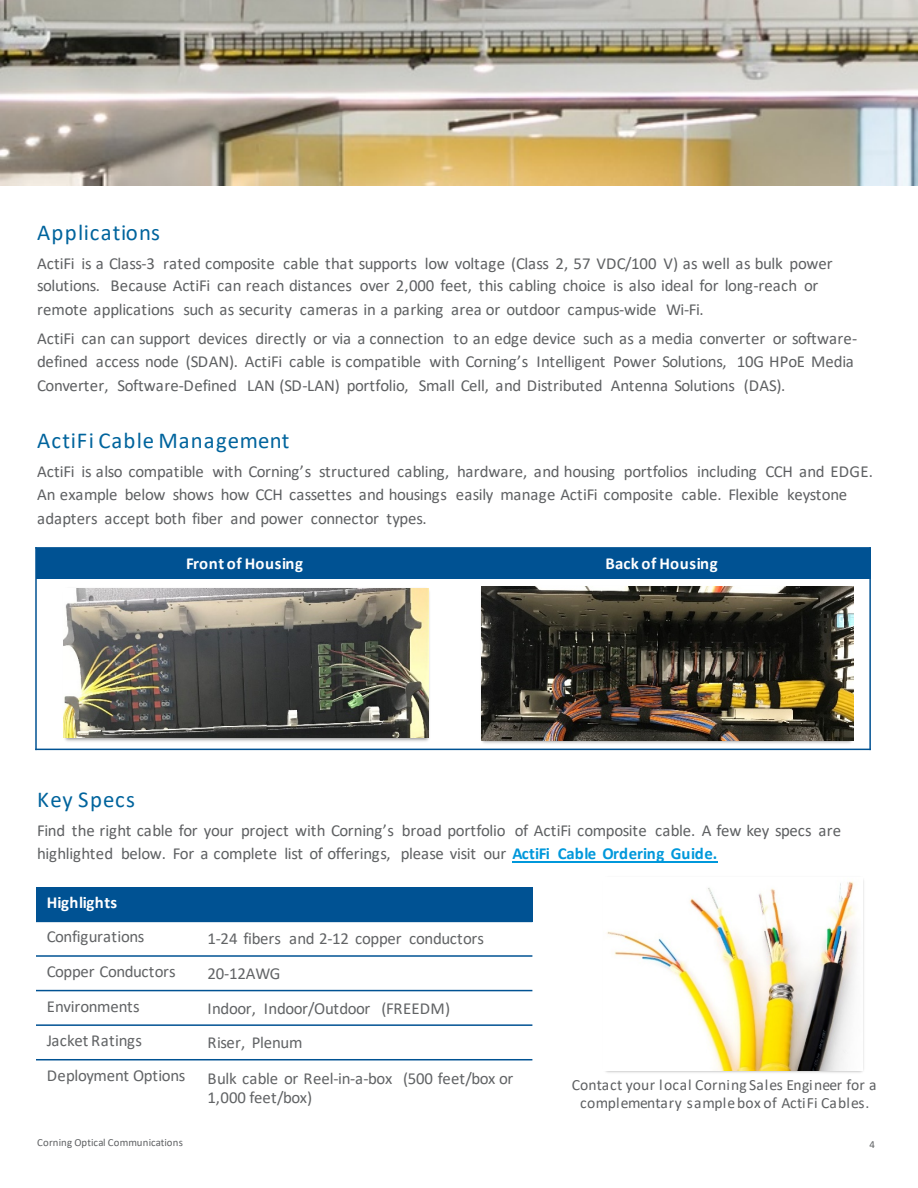
<style>
.page{position:relative;width:918px;height:1188px;background:#fff}
.page>*{position:absolute;margin:0;border:0;box-sizing:border-box;transform-origin:0 0}
.t1{font:22.8px "Calibri";letter-spacing:.045em;color:#00649d}
.t2{font:16.8px/23.4px "Calibri";letter-spacing:-.015em;color:#5e6062}
.t3{font:16.8px/19.2px "Calibri";letter-spacing:-.015em;color:#616365}
.t4{font:700 16.8px "Calibri";letter-spacing:.025em;color:#fff}
.t5{font:16.8px "Calibri";letter-spacing:.005em;color:#616365}
.t6{font:15.6px/18px "Calibri";letter-spacing:.015em;color:#5e6062;text-align:center}
.t7{font:10.8px "Calibri";letter-spacing:.02em;color:#5e6062}
.s1{font-weight:700;color:#0098db}
</style>
<div class="page">
<div style="left:36px;top:548px;width:417px;height:30px;background:#005293"></div>
<div style="left:453px;top:548px;width:417px;height:30px;background:#005293"></div>
<hr style="left:35px;top:547px;width:2px;height:203px;background:#005293">
<hr style="left:869px;top:547px;width:2px;height:203px;background:#005293">
<hr style="left:35px;top:547px;width:836px;height:2px;background:#005293">
<hr style="left:35px;top:749px;width:836px;height:1px;background:#005293">
<img style="left:0;top:0;width:918px;height:186px">
<div style="left:36px;top:887px;width:496px;height:34px;background:#005293"></div>
<hr style="left:36px;top:921px;width:496px;height:1px;background:#005293">
<hr style="left:36px;top:955px;width:496px;height:2px;background:#005293">
<hr style="left:36px;top:990px;width:496px;height:1px;background:#005293">
<hr style="left:36px;top:1024px;width:496px;height:2px;background:#005293">
<hr style="left:36px;top:1059px;width:496px;height:1px;background:#005293">
<img style="left:605px;top:880px;width:258px;height:190px">
<hr style="left:512px;top:861px;width:206px;height:1px;background:#0098db">
<img style="left:63px;top:588px;width:367px;height:154px">
<img style="left:64px;top:588px;width:364px;height:150px">
<img style="left:481px;top:586px;width:373px;height:158px">
<img style="left:481px;top:587px;width:372px;height:153px">
<p class="t1" style="left:37px;top:216px;width:124px">Applications</p>
<p class="t2" style="left:37px;top:251px;width:797px">ActiFi is a Class-3 rated composite cable that supports low voltage (Class 2, 57 VDC/100 V) as well as bulk power solutions. Because ActiFi can reach distances over 2,000 feet, this cabling choice is also ideal for long-reach or remote applications such as security cameras in a parking area or outdoor campus-wide Wi-Fi.</p>
<p class="t2" style="left:37px;top:326px;width:821px">ActiFi can can support devices directly or via a connection to an edge device such as a media converter or software&shy;defined access node (SDAN). ActiFi cable is compatible with Corning’s Intelligent Power Solutions, 10G HPoE Media<br>Converter, Software-Defined LAN (SD-LAN) portfolio, Small Cell, and Distributed Antenna Solutions (DAS).</p>
<p class="t1" style="left:37px;top:425px;width:254px">ActiFi Cable Management</p>
<p class="t2" style="left:37px;top:459px;width:837px">ActiFi is also compatible with Corning’s structured cabling, hardware, and housing portfolios including CCH and EDGE.<br>An example below shows how CCH cassettes and housings easily manage ActiFi composite cable. Flexible keystone adapters accept both fiber and power connector types.</p>
<p class="t4" style="left:186px;top:551px;width:119px">Front of Housing</p>
<p class="t4" style="left:605px;top:551px;width:114px">Back of Housing</p>
<p class="t1" style="left:37px;top:784px;width:99px">Key Specs</p>
<p class="t2" style="left:37px;top:819px;width:805px;line-height:22.8px">Find the right cable for your project with Corning’s broad portfolio of ActiFi composite cable. A few key specs are highlighted below. For a complete list of offerings, please visit our <span class="s1">ActiFi Cable Ordering Guide.</span></p>
<p class="t4" style="left:47px;top:890px;width:72px">Highlights</p>
<p class="t3" style="left:47px;top:927px;width:99px">Configurations</p>
<p class="t3" style="left:207px;top:929px;width:278px">1-24 fibers and 2-12 copper conductors</p>
<p class="t3" style="left:47px;top:961px;width:130px">Copper Conductors</p>
<p class="t3" style="left:207px;top:963px;width:75px">20-12AWG</p>
<p class="t3" style="left:47px;top:996px;width:94px">Environments</p>
<p class="t3" style="left:207px;top:998px;width:244px">Indoor, Indoor/Outdoor (FREEDM)</p>
<p class="t5" style="left:47px;top:1029px;width:97px">Jacket Ratings</p>
<p class="t3" style="left:207px;top:1033px;width:97px">Riser, Plenum</p>
<p class="t3" style="left:47px;top:1065px;width:140px">Deployment Options</p>
<p class="t3" style="left:207px;top:1068px;width:307px">Bulk cable or Reel-in-a-box (500 feet/box or<br>1,000 feet/box)</p>
<p class="t6" style="left:572px;top:1075px;width:307px">Contact your local Corning Sales Engineer for a complementary sample box of ActiFi Cables.</p>
<p class="t7" style="left:37px;top:1135px;width:147px">Corning Optical Communications</p>
<p class="t7" style="left:869px;top:1137px;width:7px">4</p>
</div>
